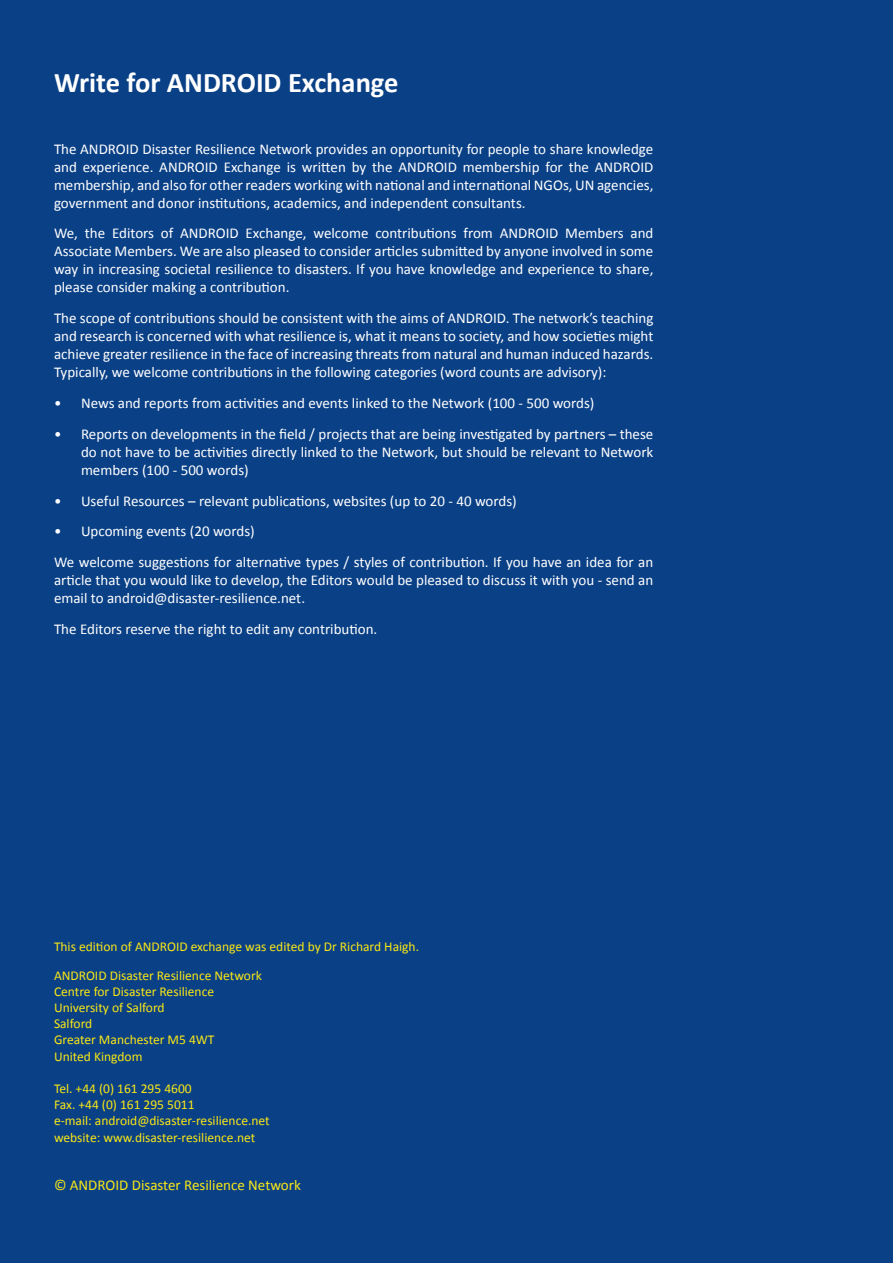
<style>
.page{position:relative;width:893px;height:1263px;background:#0a4086}
.page>*{position:absolute;margin:0;border:0;box-sizing:border-box;transform-origin:0 0}
.t1{font:700 28.5px "Calibri";color:#fff}
.t2{font:15px/18px "Calibri";color:#fff;text-align:justify}
.t3{font:15px "Calibri";color:#fae815}
.t4{font:13.5px/16.2px "Calibri";color:#fae815}
</style>
<div class="page">
<h1 class="t1" style="left:54px;top:64px;width:346px">Write for ANDROID Exchange</h1>
<p class="t2" style="left:54px;top:140px;width:601px">The ANDROID Disaster Resilience Network provides an opportunity for people to share knowledge and experience. ANDROID Exchange is writen by the ANDROID membership for the ANDROID membership, and also for other readers working with naional and internaional NGOs, UN agencies, government and donor insituions, academics, and independent consultants.</p>
<p class="t2" style="left:54px;top:225px;width:601px">We, the Editors of ANDROID Exchange, welcome contribuions from ANDROID Members and Associate Members. We are also pleased to consider aricles submited by anyone involved in some way in increasing societal resilience to disasters. If you have knowledge and experience to share, please consider making a contribuion.</p>
<p class="t2" style="left:54px;top:309px;width:601px">The scope of contribuions should be consistent with the aims of ANDROID. The network’s teaching and research is concerned with what resilience is, what it means to society, and how socieies might achieve greater resilience in the face of increasing threats from natural and human induced hazards.<br>Typically, we welcome contribuions in the following categories (word counts are advisory):</p>
<p class="t2" style="left:54px;top:395px;width:542px">• News and reports from aciviies and events linked to the Network (100 - 500 words)</p>
<p class="t2" style="left:81px;top:426px;width:574px;text-indent:-27px">• Reports on developments in the ield / projects that are being invesigated by partners – these do not have to be aciviies directly linked to the Network, but should be relevant to Network members (100 - 500 words)</p>
<p class="t2" style="left:54px;top:493px;width:464px">• Useful Resources – relevant publicaions, websites (up to 20 - 40 words)</p>
<p class="t2" style="left:54px;top:517px;width:601px;line-height:30.8px">• Upcoming events (20 words)<br>We welcome suggesions for alternaive types / styles of contribuion. If you have an idea for an</p>
<p class="t2" style="left:54px;top:571px;width:601px">aricle that you would like to develop, the Editors would be pleased to discuss it with you - send an email to android@disaster-resilience.net.</p>
<p class="t2" style="left:54px;top:620px;width:325px">The Editors reserve the right to edit any contribuion.</p>
<p class="t4" style="left:54px;top:932px;width:367px;line-height:29px">This ediion of ANDROID exchange was edited by Dr Richard Haigh.<br>ANDROID Disaster Resilience Network</p>
<p class="t4" style="left:54px;top:983px;width:162px">Centre for Disaster Resilience<br>University of Salford<br>Salford<br>Greater Manchester M5 4WT<br>United Kingdom</p>
<p class="t4" style="left:54px;top:1080px;width:217px">Tel. +44 (0) 161 295 4600<br>Fax. +44 (0) 161 295 5011<br>e-mail: android@disaster-resilience.net website: www.disaster-resilience.net</p>
<p class="t3" style="left:54px;top:1180px;width:248px">© ANDROID Disaster Resilience Network</p>
</div>
